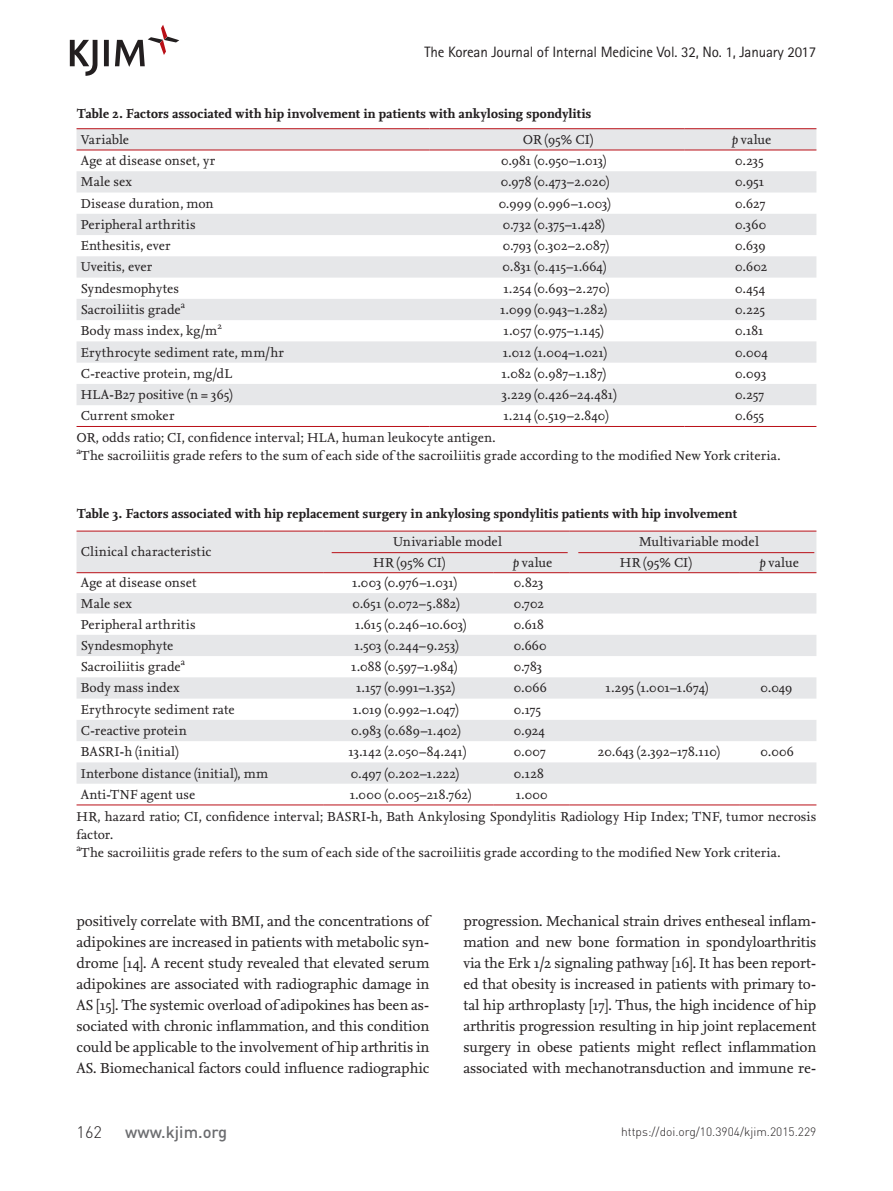
<style>
.page{position:relative;width:893px;height:1191px;background:#fff}
.page>*{position:absolute;margin:0;border:0;box-sizing:border-box;transform-origin:0 0}
.t1{font:500 16.5px "DIN Pro";color:#6c6d70}
.t2{font:300 16.5px "DIN Pro";color:#231f20}
.제목밑본문{font:15px/21px "Nexus Serif";letter-spacing:-.01em;color:#231f20;text-align:justify}
.t3{font:15px "Rotis Sans Serif Std";letter-spacing:-.01em;color:#231f20}
.테이블{font:13.5px/18px "Nexus Serif";letter-spacing:.01em;color:#231f20}
.테이블제목{font:700 13.5px "Nexus Serif";letter-spacing:.005em;color:#231f20}
.테이블-2{font:13.5px "Nexus Serif";letter-spacing:.03em;color:#231f20}
.테이블-3{font:13.5px "Nexus Serif";letter-spacing:-.01em;color:#231f20}
.t4{font:300 12px "DIN Pro";color:#231f20}
.s1{font-style:italic}
</style>
<div class="page">
<svg style="left:70px;top:25px;width:109px;height:51px"></svg>
<svg style="left:77px;top:532px;width:739px;height:251px;fill:#e6e7e9"></svg>
<hr style="left:77px;top:531px;width:246px;height:1px;background:#b90f17">
<hr style="left:323px;top:531px;width:170px;height:1px;background:#b90f17">
<hr style="left:493px;top:531px;width:77px;height:1px;background:#b90f17">
<hr style="left:570px;top:531px;width:170px;height:1px;background:#b90f17">
<hr style="left:740px;top:531px;width:76px;height:1px;background:#b90f17">
<hr style="left:77px;top:572px;width:246px;height:1px;background:#b90f17">
<hr style="left:323px;top:572px;width:170px;height:1px;background:#b90f17">
<hr style="left:493px;top:572px;width:77px;height:1px;background:#b90f17">
<hr style="left:570px;top:572px;width:170px;height:1px;background:#b90f17">
<hr style="left:740px;top:572px;width:76px;height:1px;background:#b90f17">
<hr style="left:77px;top:804px;width:246px;height:1px;background:#b90f17">
<hr style="left:323px;top:804px;width:170px;height:1px;background:#b90f17">
<hr style="left:493px;top:804px;width:77px;height:1px;background:#b90f17">
<hr style="left:570px;top:804px;width:170px;height:1px;background:#b90f17">
<hr style="left:740px;top:804px;width:76px;height:1px;background:#b90f17">
<hr style="left:332px;top:552px;width:236px;height:1px;background:#b90f17">
<hr style="left:578px;top:552px;width:236px;height:1px;background:#b90f17">
<svg style="left:77px;top:129px;width:739px;height:276px;fill:#e6e7e9"></svg>
<hr style="left:77px;top:128px;width:352px;height:1px;background:#b90f17">
<hr style="left:429px;top:128px;width:256px;height:1px;background:#b90f17">
<hr style="left:685px;top:128px;width:131px;height:1px;background:#b90f17">
<hr style="left:77px;top:150px;width:352px;height:1px;background:#b90f17">
<hr style="left:429px;top:150px;width:256px;height:1px;background:#b90f17">
<hr style="left:685px;top:150px;width:131px;height:1px;background:#b90f17">
<hr style="left:77px;top:426px;width:352px;height:1px;background:#b90f17">
<hr style="left:429px;top:426px;width:256px;height:1px;background:#b90f17">
<hr style="left:685px;top:426px;width:131px;height:1px;background:#b90f17">
<hr style="left:892px;top:926px;width:1px;height:154px;background:#feefe1">
<p class="t3" style="left:425px;top:43px;width:393px">The Korean Journal of Internal Medicine Vol. 32, No. 1, January 2017</p>
<p class="테이블제목" style="left:77px;top:104px;width:516px">Table 2. Factors associated with hip involvement in patients with ankylosing spondylitis</p>
<p class="테이블" style="left:81px;top:130px;width:50px">Variable</p>
<p class="테이블" style="left:523px;top:130px;width:72px">OR (95% CI)</p>
<p class="테이블" style="left:732px;top:130px;width:41px"><span class="s1">p</span> value</p>
<p class="테이블" style="left:81px;top:151px;width:136px">Age at disease onset, yr</p>
<p class="테이블" style="left:501px;top:151px;width:107px">0.981 (0.950–1.013)</p>
<p class="테이블" style="left:735px;top:151px;width:30px">0.235</p>
<p class="테이블" style="left:81px;top:173px;width:53px">Male sex</p>
<p class="테이블" style="left:501px;top:173px;width:110px">0.978 (0.473–2.020)</p>
<p class="테이블" style="left:735px;top:173px;width:31px">0.951</p>
<p class="테이블" style="left:81px;top:194px;width:134px">Disease duration, mon</p>
<p class="테이블-2" style="left:499px;top:194px;width:113px">0.999 (0.996–1.003)</p>
<p class="테이블" style="left:735px;top:194px;width:32px">0.627</p>
<p class="테이블" style="left:81px;top:215px;width:116px">Peripheral arthritis</p>
<p class="테이블" style="left:503px;top:215px;width:103px">0.732 (0.375–1.428)</p>
<p class="테이블" style="left:735px;top:215px;width:32px">0.360</p>
<p class="테이블" style="left:81px;top:236px;width:91px">Enthesitis, ever</p>
<p class="테이블" style="left:503px;top:236px;width:108px">0.793 (0.302–2.087)</p>
<p class="테이블" style="left:735px;top:236px;width:32px">0.639</p>
<p class="테이블" style="left:81px;top:258px;width:73px">Uveitis, ever</p>
<p class="테이블" style="left:503px;top:258px;width:105px">0.831 (0.415–1.664)</p>
<p class="테이블" style="left:735px;top:258px;width:34px">0.602</p>
<p class="테이블" style="left:81px;top:279px;width:100px">Syndesmophytes</p>
<p class="테이블" style="left:504px;top:279px;width:107px">1.254 (0.693–2.270)</p>
<p class="테이블" style="left:735px;top:279px;width:31px">0.454</p>
<p class="테이블" style="left:81px;top:300px;width:106px">Sacroiliitis grade<sup>a</sup></p>
<p class="테이블" style="left:500px;top:300px;width:108px">1.099 (0.943–1.282)</p>
<p class="테이블" style="left:735px;top:300px;width:31px">0.225</p>
<p class="테이블" style="left:81px;top:321px;width:143px">Body mass index, kg/m<sup>2</sup></p>
<p class="테이블" style="left:504px;top:321px;width:101px">1.057 (0.975–1.145)</p>
<p class="테이블" style="left:735px;top:321px;width:30px">0.181</p>
<p class="테이블" style="left:81px;top:343px;width:205px">Erythrocyte sediment rate, mm/hr</p>
<p class="테이블" style="left:503px;top:343px;width:106px">1.012 (1.004–1.021)</p>
<p class="테이블" style="left:735px;top:343px;width:34px">0.004</p>
<p class="테이블" style="left:81px;top:364px;width:153px">C-reactive protein, mg/dL</p>
<p class="테이블" style="left:502px;top:364px;width:106px">1.082 (0.987–1.187)</p>
<p class="테이블" style="left:735px;top:364px;width:33px">0.093</p>
<p class="테이블" style="left:81px;top:385px;width:153px">HLA-B27 positive (n = 365)</p>
<p class="테이블" style="left:502px;top:385px;width:116px">3.229 (0.426–24.481)</p>
<p class="테이블" style="left:735px;top:385px;width:30px">0.257</p>
<p class="테이블" style="left:81px;top:407px;width:95px">Current smoker</p>
<p class="테이블" style="left:503px;top:407px;width:106px">1.214 (0.519–2.840)</p>
<p class="테이블" style="left:735px;top:407px;width:30px">0.655</p>
<p class="테이블" style="left:77px;top:429px;width:420px">OR, odds ratio; CI, confidence interval; HLA, human leukocyte antigen.</p>
<p class="테이블" style="left:77px;top:447px;width:705px"><sup>a</sup>The sacroiliitis grade refers to the sum of each side of the sacroiliitis grade according to the modified New York criteria.</p>
<p class="테이블제목" style="left:77px;top:505px;width:662px">Table 3. Factors associated with hip replacement surgery in ankylosing spondylitis patients with hip involvement</p>
<p class="테이블" style="left:81px;top:543px;width:132px">Clinical characteristic</p>
<p class="테이블" style="left:393px;top:532px;width:111px">Univariable model</p>
<p class="테이블" style="left:639px;top:532px;width:121px">Multivariable model</p>
<p class="테이블" style="left:373px;top:553px;width:73px">HR (95% CI)</p>
<p class="테이블" style="left:513px;top:553px;width:41px"><span class="s1">p</span> value</p>
<p class="테이블" style="left:620px;top:553px;width:73px">HR (95% CI)</p>
<p class="테이블" style="left:759px;top:553px;width:41px"><span class="s1">p</span> value</p>
<p class="테이블" style="left:81px;top:574px;width:117px">Age at disease onset</p>
<p class="테이블" style="left:352px;top:574px;width:106px">1.003 (0.976–1.031)</p>
<p class="테이블" style="left:514px;top:574px;width:31px">0.823</p>
<p class="테이블" style="left:81px;top:594px;width:53px">Male sex</p>
<p class="테이블" style="left:352px;top:594px;width:108px">0.651 (0.072–5.882)</p>
<p class="테이블" style="left:514px;top:594px;width:32px">0.702</p>
<p class="테이블" style="left:81px;top:615px;width:116px">Peripheral arthritis</p>
<p class="테이블" style="left:355px;top:615px;width:113px">1.615 (0.246–10.603)</p>
<p class="테이블" style="left:514px;top:615px;width:31px">0.618</p>
<p class="테이블-3" style="left:81px;top:637px;width:94px">Syndesmophyte</p>
<p class="테이블" style="left:354px;top:636px;width:105px">1.503 (0.244–9.253)</p>
<p class="테이블" style="left:514px;top:636px;width:34px">0.660</p>
<p class="테이블" style="left:81px;top:657px;width:106px">Sacroiliitis grade<sup>a</sup></p>
<p class="테이블" style="left:351px;top:657px;width:107px">1.088 (0.597–1.984)</p>
<p class="테이블" style="left:514px;top:657px;width:30px">0.783</p>
<p class="테이블" style="left:81px;top:679px;width:100px">Body mass index</p>
<p class="테이블" style="left:356px;top:679px;width:100px">1.157 (0.991–1.352)</p>
<p class="테이블" style="left:514px;top:679px;width:34px">0.066</p>
<p class="테이블" style="left:606px;top:679px;width:104px">1.295 (1.001–1.674)</p>
<p class="테이블" style="left:760px;top:679px;width:33px">0.049</p>
<p class="테이블" style="left:81px;top:700px;width:155px">Erythrocyte sediment rate</p>
<p class="테이블" style="left:353px;top:700px;width:107px">1.019 (0.992–1.047)</p>
<p class="테이블" style="left:514px;top:700px;width:29px">0.175</p>
<p class="테이블" style="left:81px;top:721px;width:107px">C-reactive protein</p>
<p class="테이블" style="left:351px;top:721px;width:111px">0.983 (0.689–1.402)</p>
<p class="테이블" style="left:514px;top:721px;width:33px">0.924</p>
<p class="테이블" style="left:81px;top:742px;width:99px">BASRI-h (initial)</p>
<p class="테이블" style="left:348px;top:742px;width:119px">13.142 (2.050–84.241)</p>
<p class="테이블" style="left:514px;top:742px;width:33px">0.007</p>
<p class="테이블" style="left:598px;top:742px;width:124px">20.643 (2.392–178.110)</p>
<p class="테이블" style="left:760px;top:742px;width:35px">0.006</p>
<p class="테이블" style="left:81px;top:764px;width:189px">Interbone distance (initial), mm</p>
<p class="테이블" style="left:351px;top:764px;width:110px">0.497 (0.202–1.222)</p>
<p class="테이블" style="left:514px;top:764px;width:31px">0.128</p>
<p class="테이블" style="left:81px;top:785px;width:116px">Anti-TNF agent use</p>
<p class="테이블" style="left:350px;top:785px;width:123px">1.000 (0.005–218.762)</p>
<p class="테이블" style="left:516px;top:785px;width:33px">1.000</p>
<p class="테이블" style="left:77px;top:807px;width:741px">HR, hazard ratio; CI, confidence interval; BASRI-h, Bath Ankylosing Spondylitis Radiology Hip Index; TNF, tumor necrosis factor.</p>
<p class="테이블" style="left:77px;top:843px;width:705px"><sup>a</sup>The sacroiliitis grade refers to the sum of each side of the sacroiliitis grade according to the modified New York criteria.</p>
<p class="제목밑본문" style="left:77px;top:910px;width:354px">positively correlate with BMI, and the concentrations of adipokines are increased in patients with metabolic syn&shy;drome [14]. A recent study revealed that elevated serum adipokines are associated with radiographic damage in AS [15]. The systemic overload of adipokines has been as&shy;sociated with chronic inflammation, and this condition could be applicable to the involvement of hip arthritis in AS. Biomechanical factors could influence radiographic</p>
<p class="제목밑본문" style="left:463px;top:910px;width:354px">progression. Mechanical strain drives entheseal inflam&shy;mation and new bone formation in spondyloarthritis via the Erk 1/2 signaling pathway [16]. It has been report&shy;ed that obesity is increased in patients with primary to&shy;tal hip arthroplasty [17]. Thus, the high incidence of hip arthritis progression resulting in hip joint replacement surgery in obese patients might reflect inflammation associated with mechanotransduction and immune re-</p>
<p class="t2" style="left:77px;top:1120px;width:27px">162</p>
<p class="t1" style="left:125px;top:1120px;width:104px">www.kjim.org</p>
<p class="t4" style="left:621px;top:1123px;width:197px">https://doi.org/10.3904/kjim.2015.229</p>
</div>
